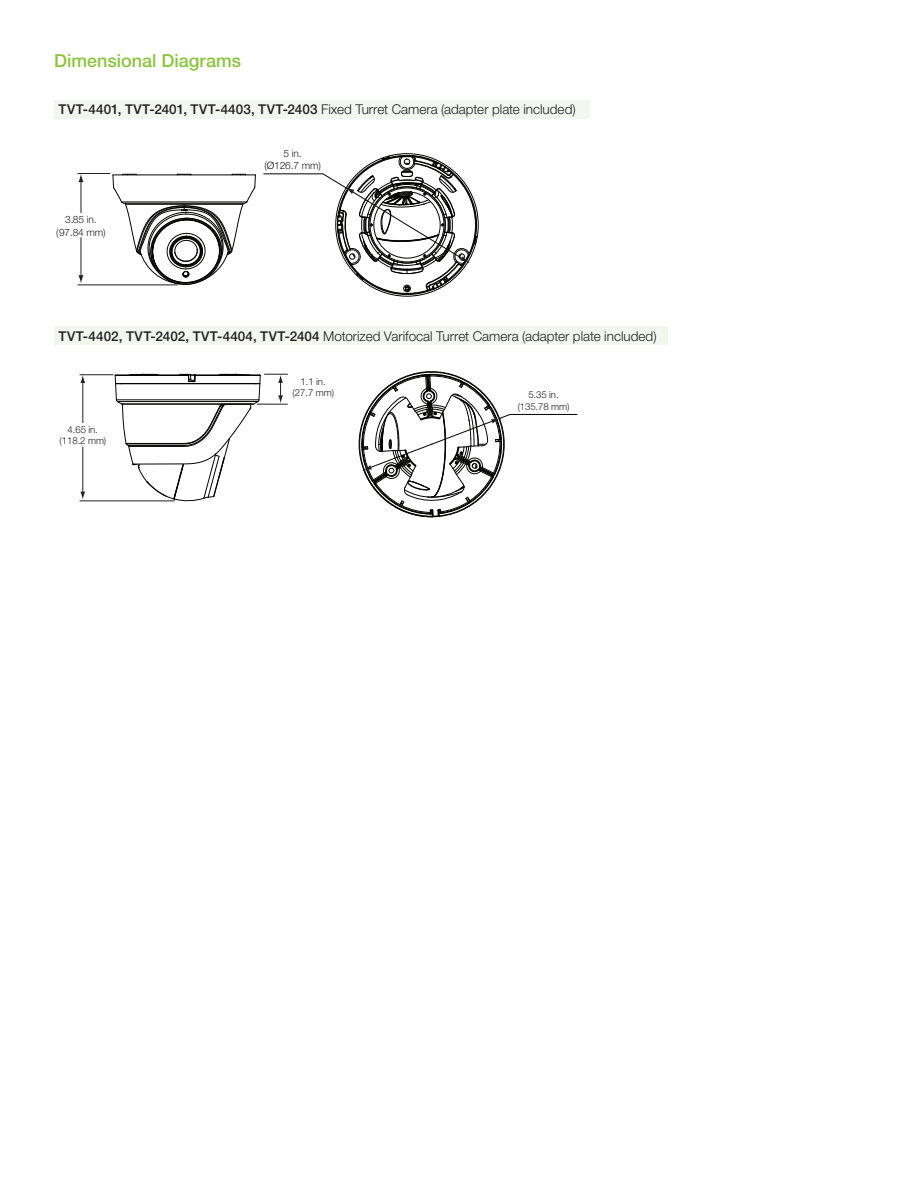
<style>
.page{position:relative;width:918px;height:1188px;background:#fff}
.page>*{position:absolute;margin:0;border:0;box-sizing:border-box;transform-origin:0 0}
.t1{font:500 18px "Helvetica Neue LT Pro";color:#8bc63e}
.t2{font:300 13.5px "Helvetica Neue LT Std";color:#231f20}
.t3{font:300 10.2px/12.1px "Helvetica Neue LT Std";letter-spacing:-.01em;color:#231f20;text-align:center}
.t4{font:300 9.6px/11.6px "Helvetica Neue LT Std";letter-spacing:-.01em;color:#231f20;text-align:center}
.s1{font-family:"Helvetica Neue LT Pro";font-weight:500}
.s2{font-family:"Helvetica Neue LT Pro";color:#040503}
</style>
<div class="page">
<div style="left:54px;top:100px;width:535px;height:19px;background:#f3f7ef"></div>
<div style="left:54px;top:327px;width:613px;height:18px;background:#f3f7ef"></div>
<svg style="left:112px;top:174px;width:144px;height:111px"></svg>
<hr style="left:78px;top:173px;width:32px;height:1px;background:#231f20">
<hr style="left:78px;top:285px;width:99px;height:1px;background:#231f20">
<hr style="left:81px;top:181px;width:1px;height:32px;background:#231f20">
<hr style="left:81px;top:238px;width:1px;height:37px;background:#231f20">
<svg style="left:78px;top:174px;width:5px;height:8px"></svg>
<svg style="left:78px;top:275px;width:5px;height:8px"></svg>
<svg style="left:263px;top:153px;width:216px;height:144px"></svg>
<hr style="left:510px;top:414px;width:67px;height:1px;background:#040503">
<hr style="left:80px;top:374px;width:33px;height:1px;background:#231f20">
<hr style="left:80px;top:501px;width:94px;height:1px;background:#231f20">
<hr style="left:83px;top:382px;width:1px;height:41px;background:#231f20">
<hr style="left:83px;top:447px;width:1px;height:45px;background:#231f20">
<svg style="left:80px;top:375px;width:5px;height:8px"></svg>
<svg style="left:80px;top:492px;width:5px;height:8px"></svg>
<svg style="left:114px;top:374px;width:174px;height:128px"></svg>
<svg style="left:358px;top:371px;width:153px;height:147px"></svg>
<h1 class="t1" style="left:54px;top:54px;width:189px">Dimensional Diagrams</h1>
<p class="t2" style="left:58px;top:105px;width:519px"><span class="s1">TVT-4401, TVT-2401, TVT-4403, TVT-2403</span> Fixed Turret Camera (adapter plate included)</p>
<p class="t3" style="left:56px;top:215px;width:51px">3.85 in. (97.84 mm)</p>
<p class="t3" style="left:264px;top:149px;width:58px">5 in.<br>(<span class="s2">Ø</span>126.7 mm)</p>
<p class="t2" style="left:58px;top:331px;width:600px"><span class="s1">TVT-4402, TVT-2402, TVT-4404, TVT-2404</span> Motorized Varifocal Turret Camera (adapter plate included)</p>
<p class="t4" style="left:59px;top:425px;width:48px">4.65 in. (118.2 mm)</p>
<p class="t4" style="left:292px;top:377px;width:43px">1.1 in. (27.7 mm)</p>
<p class="t4" style="left:518px;top:390px;width:53px">5.35 in. (135.78 mm)</p>
</div>
